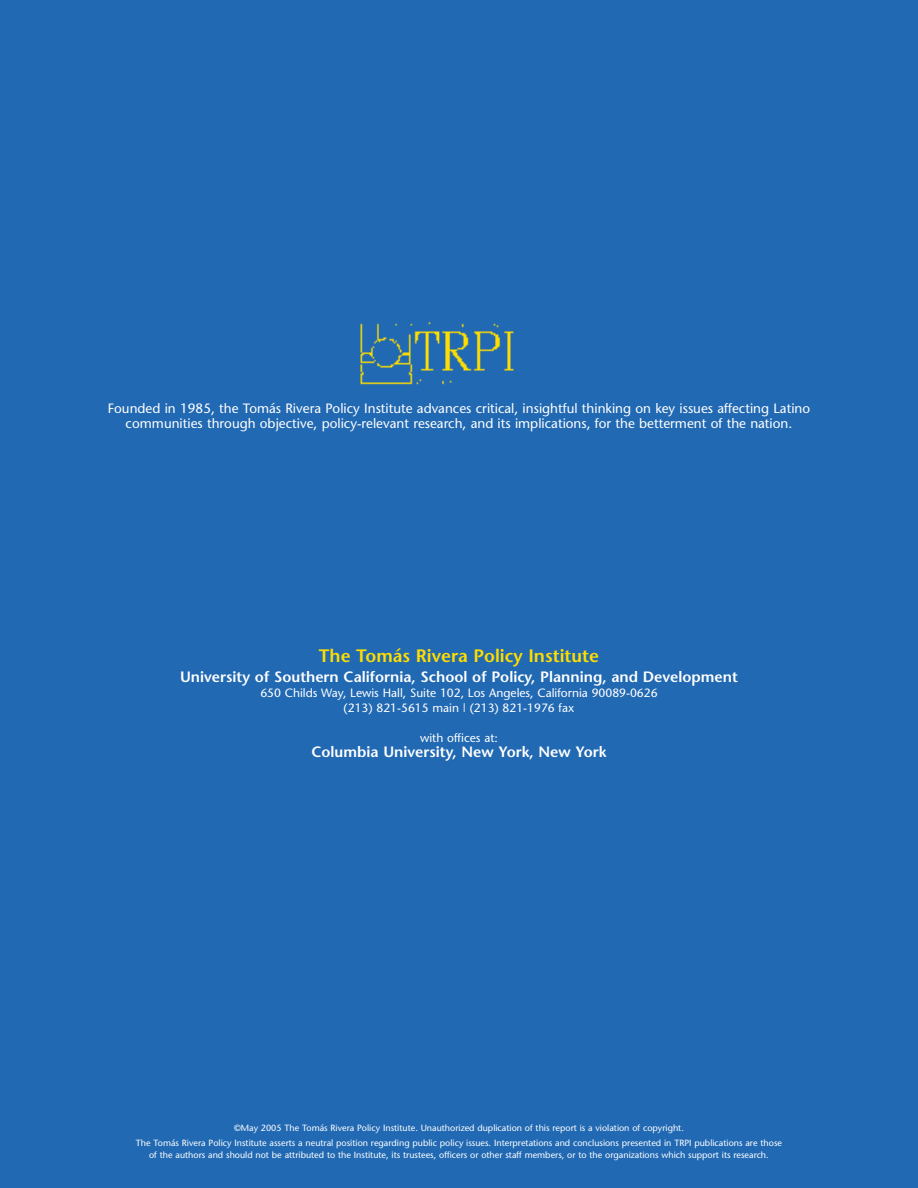
<style>
.page{position:relative;width:918px;height:1188px;background:#2169b3}
.page>*{position:absolute;margin:0;border:0;box-sizing:border-box;transform-origin:0 0}
.t1{font:600 18px "Stone Sans";color:#fd0}
.t2{font:600 15px "Stone Sans";color:#fff}
.t3{font:13.5px/15px "Stone Sans";color:#fff;text-align:center}
.t4{font:12px/15px "Stone Sans";color:#fff;text-align:center}
.t5{font:9px/15px "Stone Sans";color:#fff;text-align:center}
</style>
<div class="page">
<img style="left:360px;top:322px;width:154px;height:63px">
<p class="t3" style="left:108px;top:402px;width:704px">Founded in 1985, the Tomás Rivera Policy Institute advances critical, insightful thinking on key issues affecting Latino communities through objective, policy-relevant research, and its implications, for the betterment of the nation.</p>
<h1 class="t1" style="left:319px;top:649px;width:282px">The Tomás Rivera Policy Institute</h1>
<h2 class="t2" style="left:180px;top:671px;width:559px">University of Southern California, School of Policy, Planning, and Development</h2>
<h3 class="t4" style="left:260px;top:686px;width:399px">650 Childs Way, Lewis Hall, Suite 102, Los Angeles, California 90089-0626 (213) 821-5615 main | (213) 821-1976 fax</h3>
<h3 class="t4" style="left:420px;top:731px;width:79px">with offices at:</h3>
<h2 class="t2" style="left:311px;top:746px;width:297px">Columbia University, New York, New York</h2>
<p class="t5" style="left:136px;top:1121px;width:648px">©May 2005 The Tomás Rivera Policy Institute. Unauthorized duplication of this report is a violation of copyright.<br>The Tomás Rivera Policy Institute asserts a neutral position regarding public policy issues. Interpretations and conclusions presented in TRPI publications are those</p>
<p class="t5" style="left:149px;top:1148px;width:621px">of the authors and should not be attributed to the Institute, its trustees, officers or other staff members, or to the organizations which support its research.</p>
</div>
